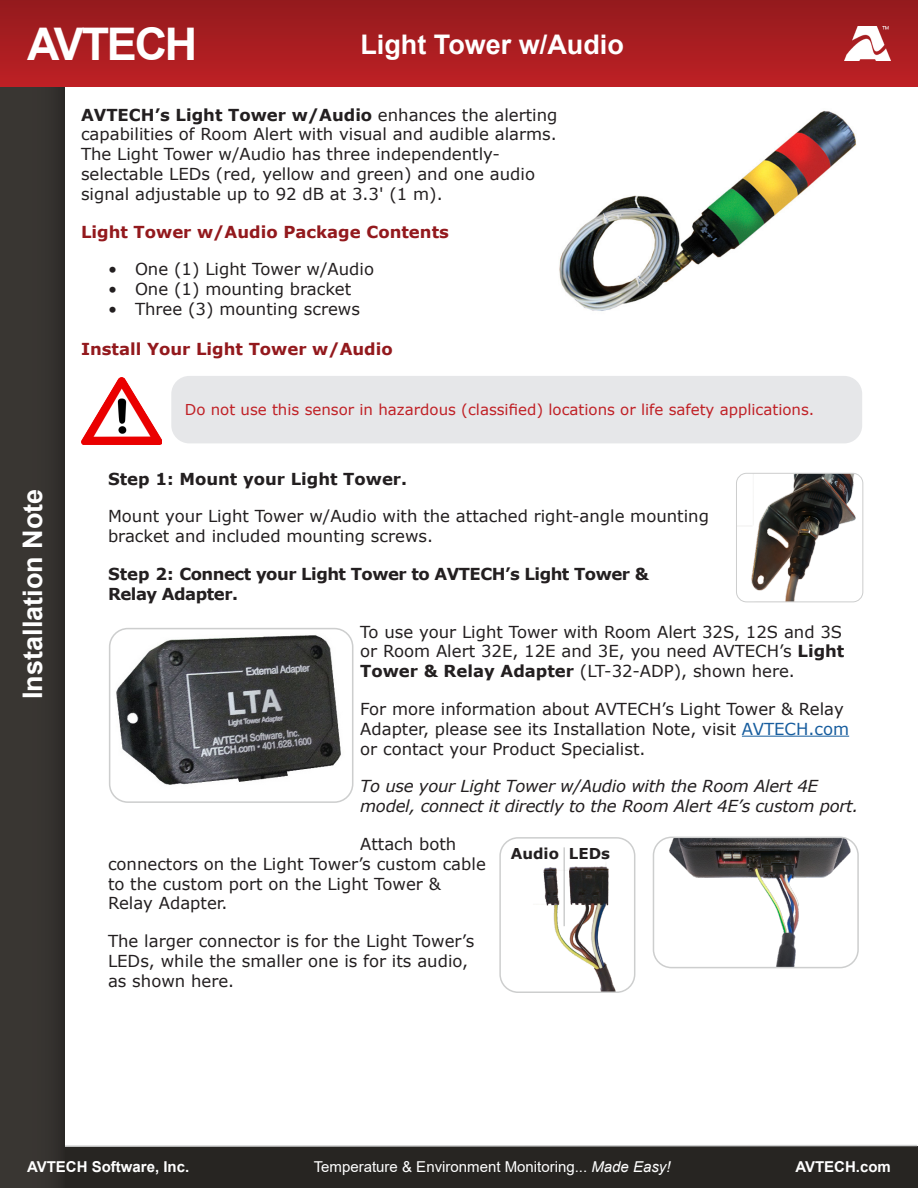
<style>
.page{position:relative;width:918px;height:1188px;background:#fff}
.page>*{position:absolute;margin:0;border:0;box-sizing:border-box;transform-origin:0 0}
.t1{font:700 45px "Arial";letter-spacing:-.05em;color:#fff}
.t2{font:700 27px "Arial";color:#fff}
.Body_Para_Indent{font:16.5px/19.8px "Verdana";color:#231f20}
.Body_Para{font:16.5px/19.8px "Verdana";color:#231f20}
.Body_Para_Indent-2{font:italic 16.5px/19.8px "Verdana";letter-spacing:-.015em;color:#231f20}
.Body_Para_Indent-3{font:700 16.5px "Verdana";letter-spacing:-.03em;color:#231f20}
.H1_Red{font:700 16.5px "Verdana";color:#93191d}
.H2_Black_Indent{font:700 16.5px "Verdana";color:#231f20}
.Warning_Text_Red{font:15px "Verdana";color:#c02025}
.t3{font:15px "Arial";color:#fff}
.t4{font:700 15px "Arial";color:#fff}
.t5{font:700 15px "Verdana";color:#231f20}
.s1{font-weight:700}
.s2{color:#175d9e}
.s3{font-style:italic}
</style>
<div class="page">
<div style="left:0;top:1146px;width:918px;height:42px;background:#272522"></div>
<svg style="left:65px;top:1144px;width:853px;height:3px"></svg>
<div style="left:0;top:0;width:65px;height:1188px;background:#393532"></div>
<div style="left:0;top:0;width:918px;height:86px;background:linear-gradient(to bottom,#931b1d,#be2024)"></div>
<img style="left:844px;top:27px;width:47px;height:34px">
<hr style="left:742px;top:736px;width:107px;height:1px;background:#175d9e">
<div style="left:171px;top:376px;width:691px;height:67px;background:#e6e7e9;border-radius:18px"></div>
<img style="left:81px;top:377px;width:81px;height:68px">
<img style="left:736px;top:473px;width:127px;height:129px">
<div style="left:736px;top:473px;width:127px;height:129px;border:1px solid #cdcece;border-radius:10px"></div>
<img style="left:653px;top:837px;width:203px;height:131px">
<div style="left:653px;top:837px;width:206px;height:131px;border:2px solid #cdcece;border-radius:18px"></div>
<img style="left:112px;top:629px;width:241px;height:171px">
<div style="left:109px;top:628px;width:244px;height:175px;border:2px solid #cdcece;border-radius:18px"></div>
<hr style="left:563px;top:847px;width:2px;height:79px;background:#cdcece">
<img style="left:543px;top:862px;width:87px;height:130px">
<div style="left:499px;top:837px;width:136px;height:156px;border:2px solid #cdcece;border-radius:18px"></div>
<img style="left:559px;top:111px;width:297px;height:200px">
<h1 class="t1" style="left:27px;top:13px;width:172px">AVTECH</h1>
<h2 class="t2" style="left:360px;top:25px;width:265px">Light Tower w/Audio</h2>
<p class="Body_Para" style="left:81px;top:105px;width:478px"><span class="s1">AVTECH’s Light Tower w/Audio</span> enhances the alerting capabilities of Room Alert with visual and audible alarms.<br>The Light Tower w/Audio has three independently&shy;selectable LEDs (red, yellow and green) and one audio signal adjustable up to 92 dB at 3.3' (1 m).</p>
<p class="H1_Red" style="left:81px;top:220px;width:369px">Light Tower w/Audio Package Contents</p>
<p class="Body_Para" style="left:108px;top:259px;width:268px">• One (1) Light Tower w/Audio</p>
<p class="Body_Para" style="left:108px;top:279px;width:245px">• One (1) mounting bracket</p>
<p class="Body_Para" style="left:108px;top:299px;width:254px">• Three (3) mounting screws</p>
<p class="H1_Red" style="left:81px;top:337px;width:313px">Install Your Light Tower w/Audio</p>
<h2 class="t2" style="left:14px;top:699px;width:212px;rotate:-90deg">Installation Note</h2>
<p class="Warning_Text_Red" style="left:185px;top:400px;width:631px">Do not use this sensor in hazardous (classified) locations or life safety applications.</p>
<p class="H2_Black_Indent" style="left:108px;top:467px;width:301px">Step 1: Mount your Light Tower.</p>
<p class="Body_Para_Indent" style="left:108px;top:506px;width:603px">Mount your Light Tower w/Audio with the attached right-angle mounting bracket and included mounting screws.</p>
<p class="Body_Para_Indent-3" style="left:108px;top:562px;width:542px">Step 2: Connect your Light Tower to AVTECH’s Light Tower &amp;</p>
<p class="Body_Para_Indent-3" style="left:108px;top:582px;width:132px">Relay Adapter.</p>
<p class="Body_Para_Indent" style="left:360px;top:621px;width:486px">To use your Light Tower with Room Alert 32S, 12S and 3S or Room Alert 32E, 12E and 3E, you need AVTECH’s <span class="s1">Light<br>Tower &amp; Relay Adapter</span> (LT-32-ADP), shown here.</p>
<p class="Body_Para_Indent" style="left:360px;top:699px;width:490px">For more information about AVTECH’s Light Tower &amp; Relay<br>Adapter, please see its Installation Note, visit <span class="s2">AVTECH.com </span>or contact your Product Specialist.</p>
<p class="Body_Para_Indent-2" style="left:360px;top:776px;width:500px">To use your Light Tower w/Audio with the Room Alert 4E model, connect it directly to the Room Alert 4E’s custom port.</p>
<p class="Body_Para_Indent" style="left:108px;top:834px;width:379px;text-indent:252px">Attach both connectors on the Light Tower’s custom cable to the custom port on the Light Tower &amp;<br>Relay Adapter.</p>
<p class="Body_Para_Indent" style="left:108px;top:931px;width:368px">The larger connector is for the Light Tower’s<br>LEDs, while the smaller one is for its audio, as shown here.</p>
<p class="t5" style="left:511px;top:843px;width:101px">Audio LEDs</p>
<p class="t4" style="left:27px;top:1156px;width:164px">AVTECH Software, Inc.</p>
<p class="t3" style="left:314px;top:1156px;width:358px">Temperature &amp; Environment Monitoring... <span class="s3">Made Easy!</span></p>
<p class="t4" style="left:795px;top:1156px;width:97px">AVTECH.com</p>
</div>
